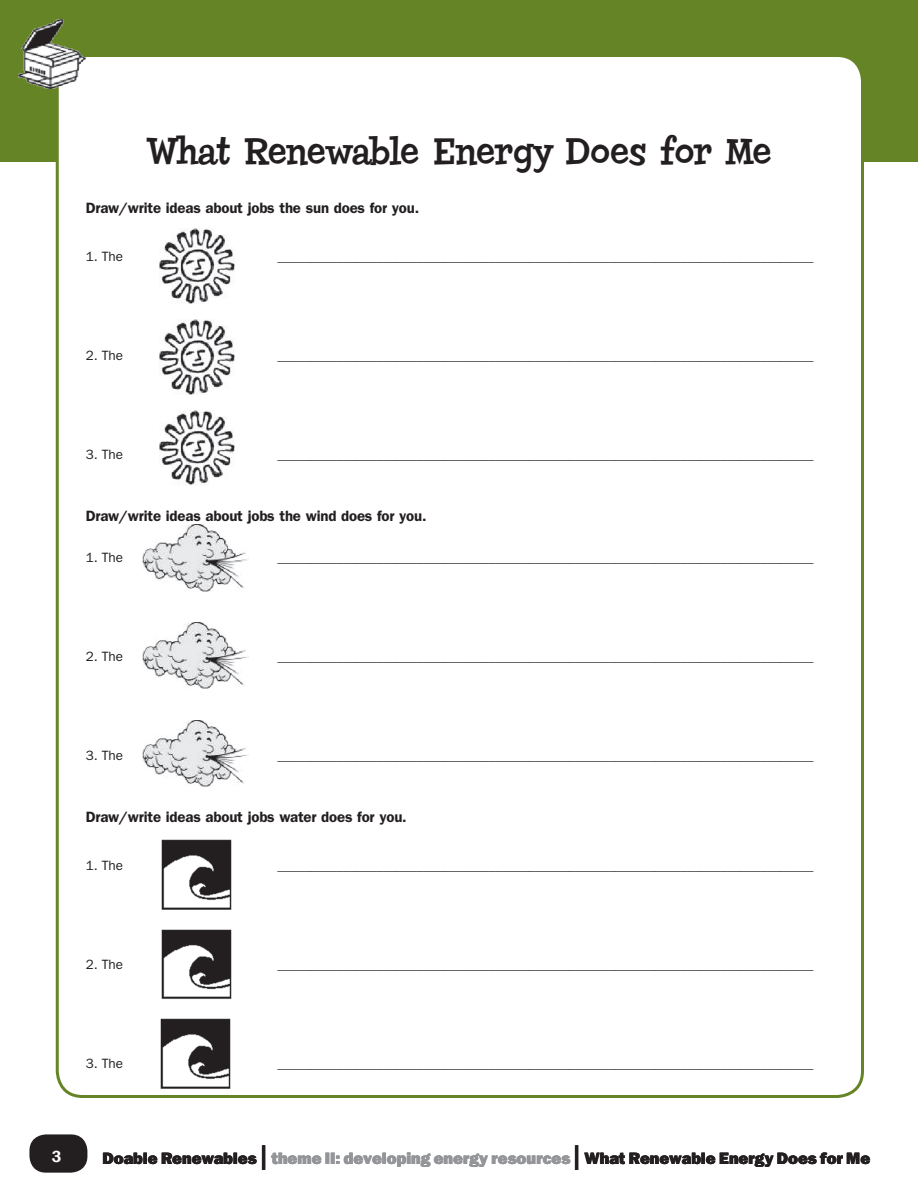
<style>
.page{position:relative;width:918px;height:1188px;background:#fff}
.page>*{position:absolute;margin:0;border:0;box-sizing:border-box;transform-origin:0 0}
.Chowderhead_page_hea{font:37.5px "Chowderhead";letter-spacing:.01em;color:#231f20}
.t1{font:36px "ITC Franklin Gothic Std";color:#231f20}
.t2{font:16.5px "ITC Franklin Gothic Std Hvy";color:#939598}
.t3{font:16.5px "ITC Franklin Gothic Std Hvy";color:#231f20}
.t4{font:16.5px "Franklin Gothic Demi";color:#fff}
.BC_Bold_SB{font:600 15px "ITC Franklin Gothic Std";letter-spacing:-.01em;color:#231f20}
.BC{font:13.5px "ITC Franklin Gothic Std";letter-spacing:-.01em;color:#231f20}
.s1{color:#231f20}
.s2{font-family:"ITC Franklin Gothic Std";font-size:36px;color:#231f20}
</style>
<div class="page">
<div style="left:0;top:0;width:918px;height:162px;background:#648426"></div>
<div style="left:57px;top:56px;width:806px;height:1040px;background:#fff;border-radius:26px"></div>
<img style="left:19px;top:19px;width:67px;height:70px">
<img style="left:160px;top:229px;width:75px;height:75px">
<img style="left:160px;top:320px;width:75px;height:74px">
<img style="left:160px;top:410px;width:75px;height:75px">
<img style="left:142px;top:720px;width:107px;height:67px">
<img style="left:142px;top:622px;width:107px;height:67px">
<img style="left:142px;top:525px;width:107px;height:67px">
<img style="left:161px;top:839px;width:71px;height:71px">
<img style="left:161px;top:929px;width:71px;height:70px">
<img style="left:160px;top:1018px;width:71px;height:71px">
<div style="left:29px;top:1134px;width:58px;height:39px;background:#231f20;border-radius:16px"></div>
<p class="Chowderhead_page_hea" style="left:148px;top:130px;width:625px">What Renewable Energy Does for Me</p>
<p class="BC_Bold_SB" style="left:86px;top:198px;width:335px">Draw/write ideas about jobs the sun does for you.</p>
<p class="BC" style="left:86px;top:249px;width:39px">1. The</p>
<p class="BC" style="left:278px;top:249px;width:537px">_________________________________________________________________________________</p>
<p class="BC" style="left:86px;top:347px;width:39px">2. The</p>
<p class="BC" style="left:86px;top:446px;width:39px">3. The</p>
<p class="BC" style="left:278px;top:347px;width:537px">_________________________________________________________________________________</p>
<p class="BC" style="left:278px;top:446px;width:537px">_________________________________________________________________________________</p>
<p class="BC_Bold_SB" style="left:86px;top:507px;width:342px">Draw/write ideas about jobs the wind does for you.</p>
<p class="BC" style="left:86px;top:550px;width:39px">1. The</p>
<p class="BC" style="left:278px;top:550px;width:537px">_________________________________________________________________________________</p>
<p class="BC" style="left:86px;top:649px;width:39px">2. The</p>
<p class="BC" style="left:86px;top:748px;width:39px">3. The</p>
<p class="BC" style="left:278px;top:649px;width:537px">_________________________________________________________________________________</p>
<p class="BC" style="left:278px;top:748px;width:537px">_________________________________________________________________________________</p>
<p class="BC_Bold_SB" style="left:86px;top:808px;width:323px">Draw/write ideas about jobs water does for you.</p>
<p class="BC" style="left:86px;top:858px;width:39px">1. The</p>
<p class="BC" style="left:278px;top:858px;width:537px">_________________________________________________________________________________</p>
<p class="BC" style="left:86px;top:957px;width:39px">2. The</p>
<p class="BC" style="left:86px;top:1056px;width:39px">3. The</p>
<p class="BC" style="left:278px;top:957px;width:537px">_________________________________________________________________________________</p>
<p class="BC" style="left:278px;top:1056px;width:537px">_________________________________________________________________________________</p>
<p class="t2" style="left:103px;top:1148px;width:469px"><span class="s1">Doable Renewables</span> <span class="s2">l</span> theme II: developing energ y resources</p>
<p class="t4" style="left:52px;top:1146px;width:11px">3</p>
<h2 class="t1" style="left:573px;top:1137px;width:10px">l</h2>
<p class="t3" style="left:585px;top:1149px;width:287px">What Renewable Energy Does for Me</p>
</div>
